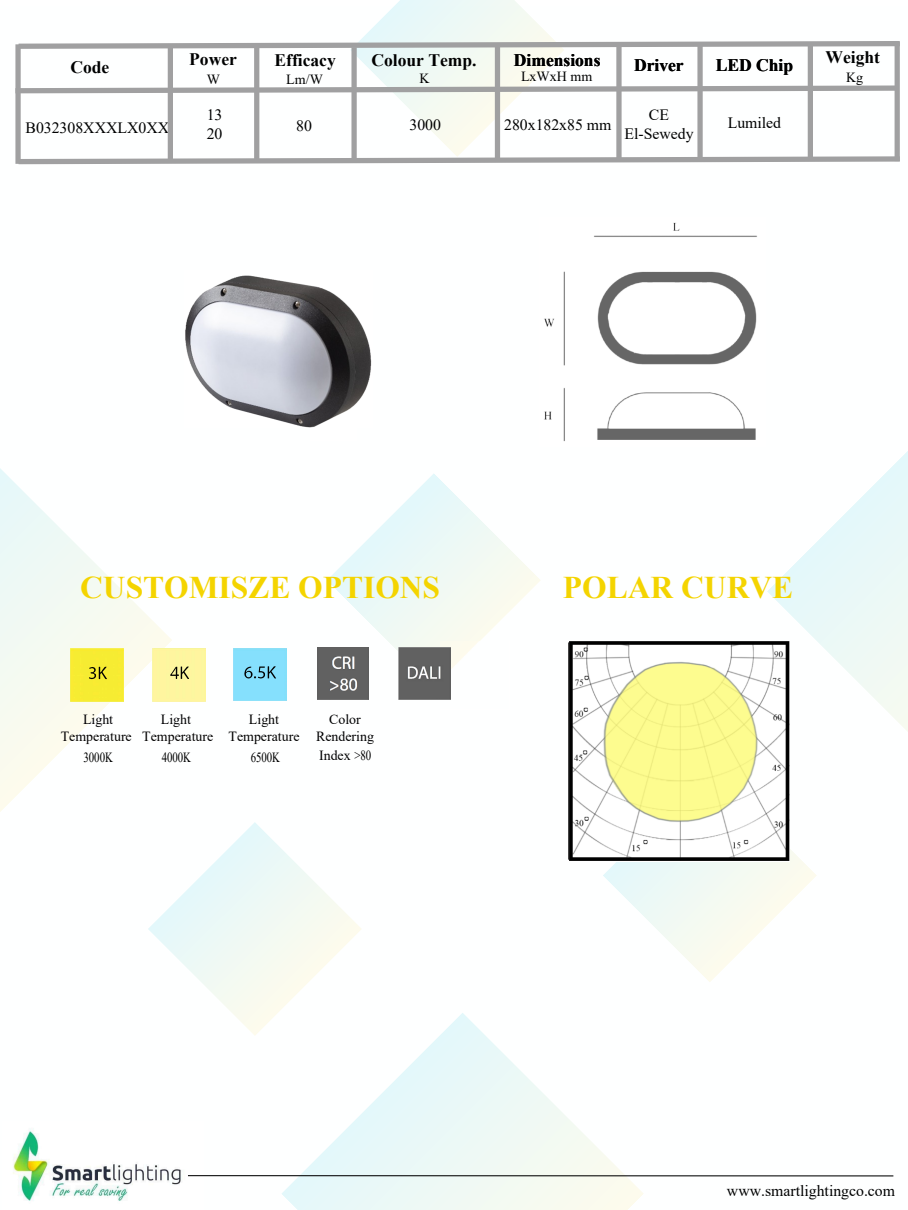
<style>
.page{position:relative;width:908px;height:1210px;background:#fff}
.page>*{position:absolute;margin:0;border:0;box-sizing:border-box;transform-origin:0 0}
.t1{font:700 31.5px "Times New Roman";color:#f4d400}
.t2{font:700 17.5px "Times New Roman";color:#000}
.t3{font:15.75px/18.9px "Times New Roman";color:#000;text-align:center}
.t4{font:15.75px "Times New Roman";color:#000}
.t5{font:14px "Times New Roman";color:#020001}
.t6{font:14px/16.4px "Times New Roman";color:#010002;text-align:center}
.t7{font:14px/16.4px "Times New Roman";color:#010001;text-align:center}
.t8{font:14px "Times New Roman";color:#000001;scale:.77 1}
.t9{font:14px "Times New Roman";color:#000}
.t10{font:14px "Times New Roman";color:#000}
.t11{font:14px "Times New Roman";color:#010004}
.t12{font:14px "Times New Roman";color:#010003}
.t13{font:14px "Times New Roman";color:#010001;scale:.77 1}
.s1{font-style:inherit}
</style>
<div class="page">
<svg style="left:282px;top:1013px;width:361px;height:197px"></svg>
<svg style="left:767px;top:452px;width:140px;height:316px"></svg>
<svg style="left:327px;top:474px;width:213px;height:213px"></svg>
<svg style="left:148px;top:822px;width:214px;height:214px"></svg>
<svg style="left:0;top:468px;width:172px;height:344px"></svg>
<svg style="left:603px;top:768px;width:213px;height:214px"></svg>
<img style="left:13px;top:1128px;width:168px;height:73px">
<svg style="left:188px;top:1174px;width:706px;height:3px"></svg>
<img style="left:317px;top:647px;width:51px;height:52px">
<img style="left:234px;top:648px;width:52px;height:52px">
<div style="left:153px;top:648px;width:53px;height:53px;background:#fef59f"></div>
<div style="left:71px;top:648px;width:52px;height:53px;background:#f6ec32"></div>
<svg style="left:18px;top:0;width:882px;height:165px"></svg>
<div style="left:15px;top:44px;width:6px;height:120px;background:#a0a0a1"></div>
<div style="left:351px;top:47px;width:6px;height:113px;background:#a0a0a1"></div>
<div style="left:494px;top:46px;width:6px;height:113px;background:#a0a0a1"></div>
<svg style="left:893px;top:42px;width:7px;height:119px"></svg>
<svg style="left:806px;top:46px;width:7px;height:115px"></svg>
<svg style="left:696px;top:45px;width:7px;height:114px"></svg>
<div style="left:167px;top:47px;width:7px;height:114px;background:#a0a0a1"></div>
<div style="left:253px;top:46px;width:7px;height:115px;background:#a0a0a1"></div>
<svg style="left:615px;top:45px;width:7px;height:114px"></svg>
<img style="left:569px;top:641px;width:220px;height:220px">
<img style="left:185px;top:275px;width:187px;height:152px">
<img style="left:544px;top:222px;width:213px;height:220px">
<img style="left:440px;top:641px;width:69px;height:59px">
<img style="left:398px;top:647px;width:52px;height:52px">
<p class="t2" style="left:70px;top:55px;width:40px">Code</p>
<p class="t3" style="left:25px;top:118px;width:145px">B032308XXXLX0XX</p>
<p class="t2" style="left:189px;top:47px;width:49px">Power</p>
<p class="t2" style="left:274px;top:47px;width:63px">Efficacy</p>
<p class="t2" style="left:371px;top:47px;width:106px">Colour Temp.</p>
<p class="t2" style="left:513px;top:47px;width:88px">Dimensions</p>
<p class="t2" style="left:513px;top:47px;width:88px">Dimensions</p>
<p class="t2" style="left:634px;top:53px;width:51px">Driver</p>
<p class="t2" style="left:715px;top:53px;width:79px">LED Chip</p>
<p class="t2" style="left:715px;top:53px;width:79px">LED Chip</p>
<p class="t9" style="left:419px;top:68px;width:12px">K</p>
<p class="t10" style="left:521px;top:67px;width:73px">L<span class="s1">x</span>WxH <span class="s1">mm</span></p>
<p class="t3" style="left:409px;top:115px;width:33px">3000</p>
<p class="t9" style="left:207px;top:69px;width:15px">W</p>
<p class="t9" style="left:286px;top:69px;width:38px">Lm/W</p>
<p class="t3" style="left:624px;top:105px;width:71px">CE<br>El-Sewedy</p>
<p class="t3" style="left:727px;top:113px;width:55px">Lumiled</p>
<p class="t3" style="left:206px;top:105px;width:17px">13</p>
<p class="t3" style="left:296px;top:116px;width:17px">80</p>
<p class="t3" style="left:504px;top:115px;width:109px">280x182x85 <span class="s1">mm</span></p>
<p class="t3" style="left:206px;top:124px;width:17px">20</p>
<p class="t2" style="left:825px;top:45px;width:56px">Weight</p>
<p class="t9" style="left:845px;top:67px;width:19px">Kg</p>
<h1 class="t1" style="left:80px;top:564px;width:361px">CUSTOMISZE OPTIONS</h1>
<p class="t11" style="left:83px;top:709px;width:32px">Light</p>
<p class="t12" style="left:161px;top:709px;width:32px">Light</p>
<p class="t5" style="left:61px;top:726px;width:154px">Temperature Temperature</p>
<p class="t8" style="left:83px;top:747px;width:40px">3000K</p>
<p class="t8" style="left:162px;top:747px;width:39px">4000K</p>
<p class="t7" style="left:228px;top:711px;width:73px">Light<br>Temperature</p>
<p class="t13" style="left:251px;top:747px;width:39px">6500K</p>
<p class="t6" style="left:316px;top:711px;width:59px">Color<br>Rendering</p>
<p class="t6" style="left:319px;top:747px;width:54px">Index &gt;80</p>
<h3 class="t1" style="left:562px;top:564px;width:232px">POLAR CURVE</h3>
<p class="t4" style="left:726px;top:1179px;width:169px">www.smartlightingco.com</p>
</div>
